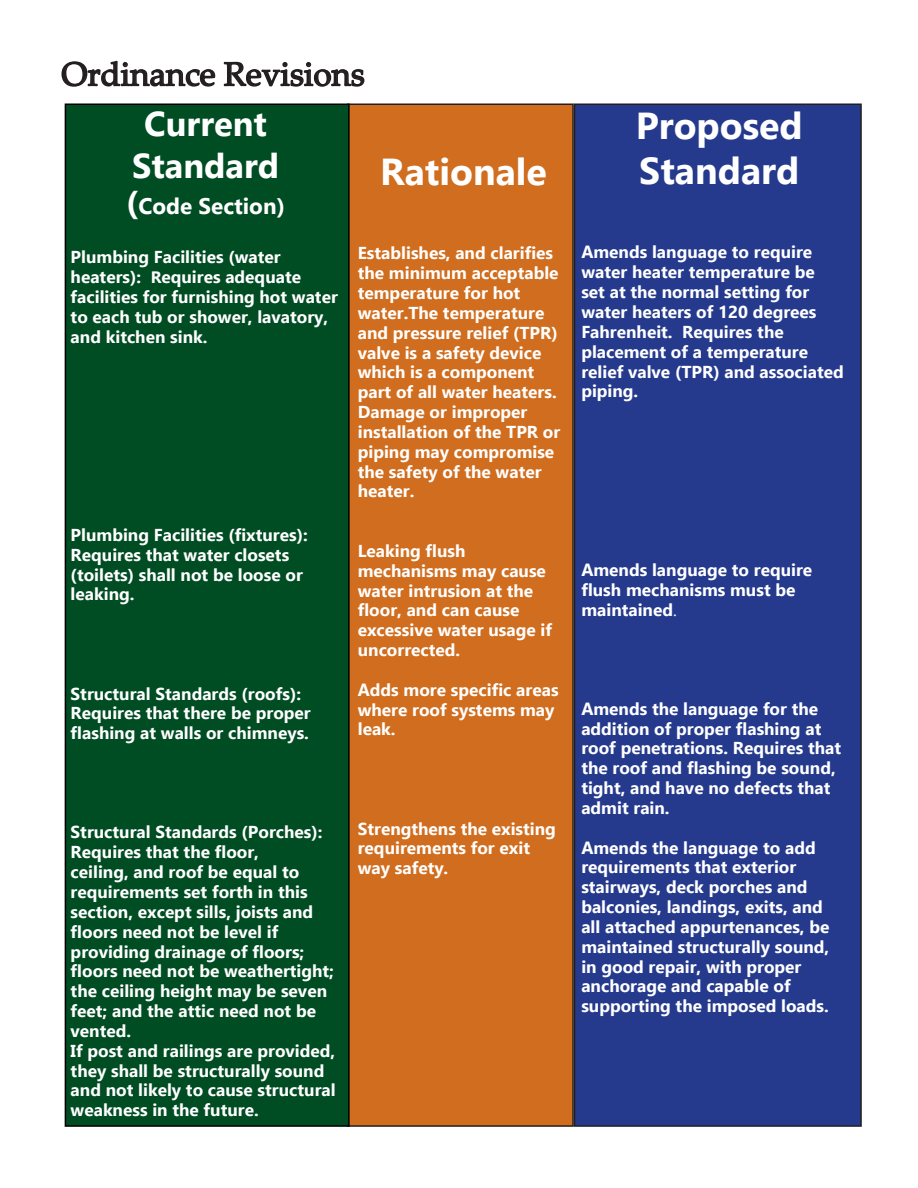
<style>
.page{position:relative;width:918px;height:1188px;background:#fff}
.page>*{position:absolute;margin:0;border:0;box-sizing:border-box;transform-origin:0 0}
.t1{font:700 37.5px/45px "Myanmar Text";color:#fff}
.t2{font:700 34.5px/41.2px "Myanmar Text";color:#fff;text-align:center}
.t3{font:33px "Palatino Linotype";color:#231f20}
.t4{font:700 22.5px "Myanmar Text";color:#fff}
.t5{font:700 17.25px/19.8px "Ebrima";color:#fff}
.s1{font-size:33px}
.s2{font-size:16.5px}
.s3{font-weight:400}
</style>
<div class="page">
<div style="left:348px;top:104px;width:225px;height:1022px;background:#d06d1e"></div>
<div style="left:575px;top:104px;width:286px;height:1022px;background:#253a8c"></div>
<div style="left:574px;top:104px;width:288px;height:1023px;border:2px solid #231f20"></div>
<div style="left:65px;top:104px;width:284px;height:1022px;background:#004c23"></div>
<div style="left:65px;top:104px;width:285px;height:1023px;border:2px solid #000"></div>
<svg style="left:61px;top:60px;width:155px;height:27px"></svg>
<svg style="left:223px;top:61px;width:142px;height:26px"></svg>
<h3 class="t3" style="left:62px;top:51px;width:305px">Ordinance Revisions</h3>
<h2 class="t2" style="left:132px;top:104px;width:149px">Current<br>Standard</h2>
<h3 class="t4" style="left:126px;top:193px;width:160px"><span class="s1">(</span>Code Section)</h3>
<h1 class="t1" style="left:380px;top:149px;width:168px">Rationale</h1>
<p class="t5" style="left:71px;top:247px;width:269px">Plumbing Facilities (water heaters): <span class="s2">R</span>equires adequate facilities for furnishing hot water to each tub or shower, lavatory, and kitchen sink.</p>
<p class="t5" style="left:71px;top:524px;width:239px">Plumbing Facilities (fixtures):<br>Requires that water closets (toilets) shall not be loose or leaking.</p>
<p class="t5" style="left:71px;top:683px;width:242px">Structural Standards (roofs):<br>Requires that there be proper flashing at walls or chimneys.</p>
<p class="t5" style="left:358px;top:243px;width:204px">Establishes, and clarifies the minimum acceptable temperature for hot water.The temperature and pressure relief (TPR) valve is a safety device which is a component part of all water heaters.<br>Damage or improper installation of the TPR or piping may compromise the safety of the water heater.</p>
<p class="t5" style="left:358px;top:540px;width:196px">Leaking flush mechanisms may cause water intrusion at the floor, and can cause excessive water usage if uncorrected.</p>
<p class="t5" style="left:358px;top:679px;width:202px">Adds more specific areas where roof systems may leak.</p>
<p class="t5" style="left:71px;top:822px;width:267px">Structural Standards (Porches):<br>Requires that the floor,<br>ceiling, and roof be equal to requirements set forth in this section, except sills, joists and floors need not be level if providing drainage of floors; floors need not be weathertight; the ceiling height may be seven feet; and the attic need not be vented.<br>If post and railings are provided, they shall be structurally sound and not likely to cause structural weakness in the future.</p>
<p class="t5" style="left:358px;top:818px;width:200px">Strengthens the existing requirements for exit way safety.</p>
<h1 class="t1" style="left:636px;top:103px;width:169px">Proposed<br>Standard</h1>
<p class="t5" style="left:581px;top:242px;width:264px">Amends language to require water heater temperature be<br>set at the normal setting for water heaters of 120 degrees<br>Fahrenheit. Requires the placement of a temperature relief valve (TPR) and associated piping.</p>
<p class="t5" style="left:581px;top:559px;width:232px">Amends language to require flush mechanisms must be maintained<span class="s3">.</span></p>
<p class="t5" style="left:581px;top:698px;width:261px">Amends the language for the addition of proper flashing at roof penetrations. Requires that the roof and flashing be sound, tight, and have no defects that admit rain.</p>
<p class="t5" style="left:581px;top:837px;width:250px">Amends the language to add requirements that exterior stairways, deck porches and balconies, landings, exits, and all attached appurtenances, be maintained structurally sound, in good repair, with proper anchorage and capable of supporting the imposed loads.</p>
</div>
